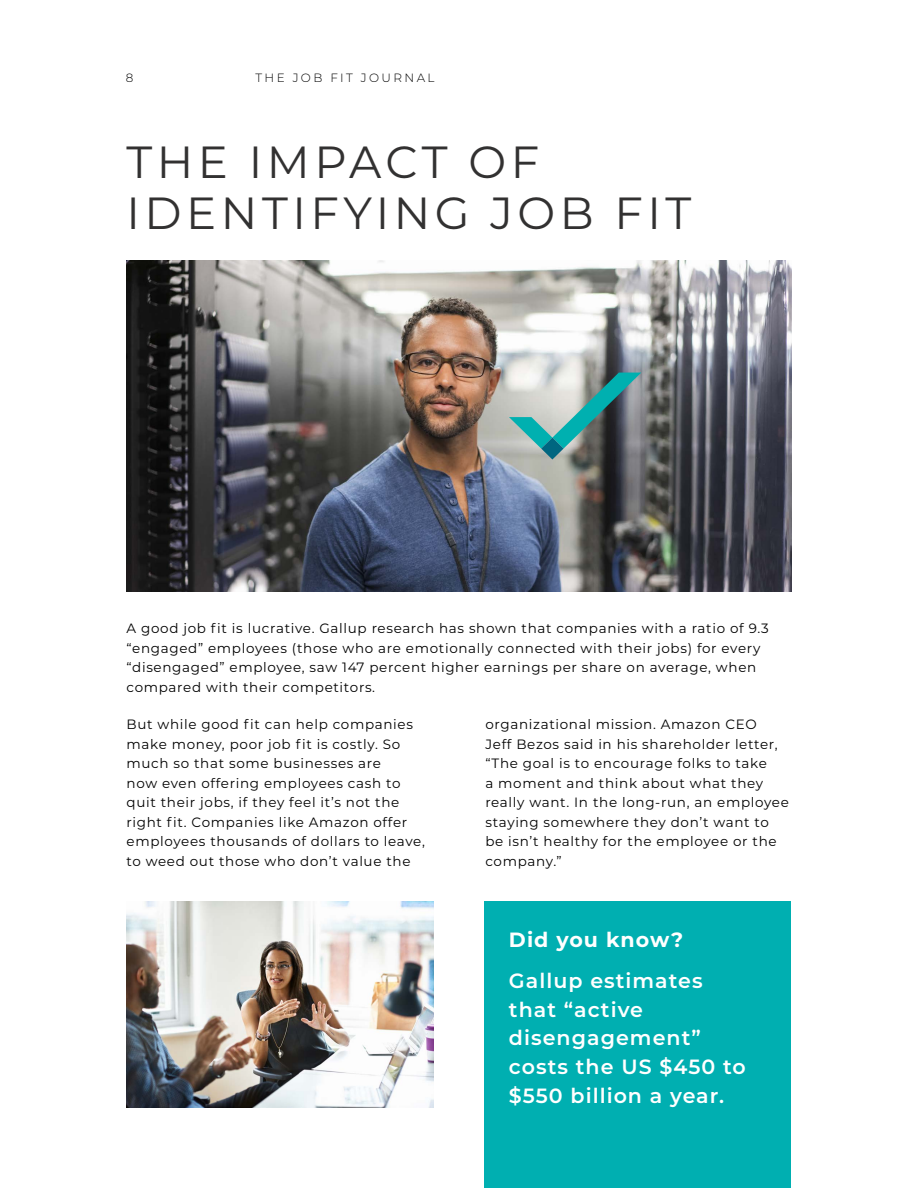
<style>
.page{position:relative;width:918px;height:1188px;background:#fff}
.page>*{position:absolute;margin:0;border:0;box-sizing:border-box;transform-origin:0 0}
.t1{font:45px/51px "Montserrat";letter-spacing:.1em;color:#323131}
.t2{font:600 20.55px/28.7px "Montserrat";letter-spacing:.05em;color:#fff}
.t3{font:700 20.55px "Montserrat";letter-spacing:.05em;color:#fff}
.t4{font:13.5px/19.5px "Montserrat";letter-spacing:.05em;color:#000}
.t5{font:300 12px "Montserrat";letter-spacing:.2em;color:#000}
</style>
<div class="page">
<div style="left:485px;top:901px;width:306px;height:287px;background:#00afb1"></div>
<img style="left:127px;top:901px;width:306px;height:207px">
<img style="left:127px;top:260px;width:665px;height:331px">
<svg style="left:509px;top:373px;width:132px;height:87px;background:#7ea1a0"></svg>
<p class="t5" style="left:126px;top:70px;width:9px">8</p>
<p class="t5" style="left:255px;top:70px;width:181px">THE JOB FIT JOURNAL</p>
<h1 class="t1" style="left:127px;top:135px;width:566px">THE IMPACT OF<br>IDENTIFYING JOB FIT</h1>
<p class="t4" style="left:127px;top:618px;width:644px">A good job fit is lucrative. Gallup research has shown that companies with a ratio of 9.3 “engaged” employees (those who are emotionally connected with their jobs) for every “disengaged” employee, saw 147 percent higher earnings per share on average, when compared with their competitors.</p>
<p class="t4" style="left:127px;top:714px;width:300px">But while good fit can help companies make money, poor job fit is costly. So much so that some businesses are<br>now even offering employees cash to quit their jobs, if they feel it’s not the right fit. Companies like Amazon offer employees thousands of dollars to leave, to weed out those who don’t value the</p>
<p class="t4" style="left:485px;top:714px;width:305px">organizational mission. Amazon CEO<br>Jeff Bezos said in his shareholder letter, “The goal is to encourage folks to take<br>a moment and think about what they really want. In the long-run, an employee staying somewhere they don’t want to be isn’t healthy for the employee or the company.”</p>
<h2 class="t3" style="left:509px;top:925px;width:176px">Did you know?</h2>
<h2 class="t2" style="left:509px;top:966px;width:238px">Gallup estimates that “active disengagement” costs the US $450 to $550 billion a year.</h2>
</div>
